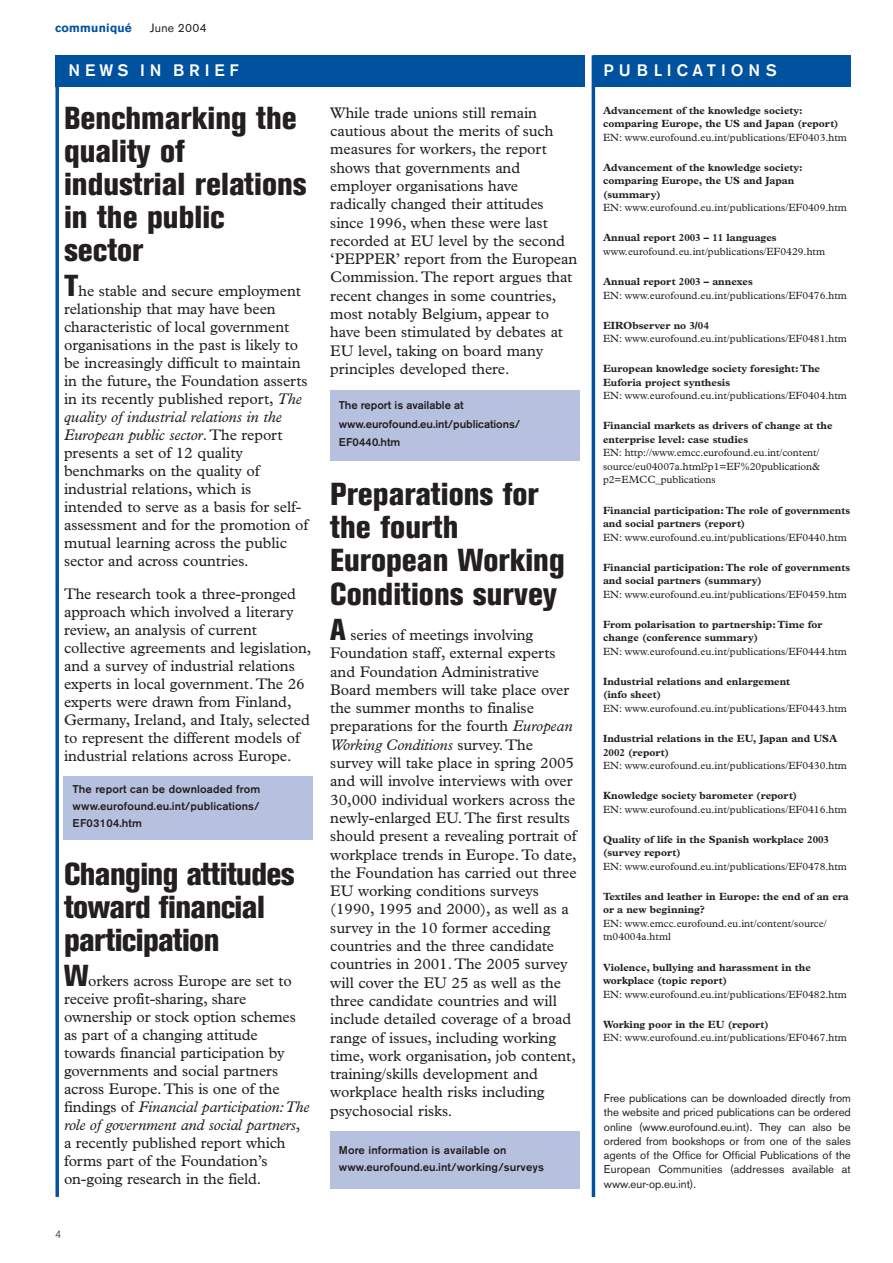
<style>
.page{position:relative;width:893px;height:1263px;background:#fff}
.page>*{position:absolute;margin:0;border:0;box-sizing:border-box;transform-origin:0 0}
.t1{font:800 condensed 31.5px/33px "Akzidenz Grotesk BE";color:#231f20}
.t2{font:800 condensed 31.5px/33px "Akzidenz Grotesk BE";letter-spacing:-.02em;color:#231f20}
.t3{font:500 16.5px "Akzidenz Grotesk BE";letter-spacing:.29em;color:#fff}
.t4{font:15.45px/18.3px "Plantin";letter-spacing:-.005em;color:#231f20}
.t5{font:700 12px "Akzidenz Grotesk BE";letter-spacing:.02em;color:#00529f}
.t6{font:12px "Akzidenz Grotesk BE";letter-spacing:.015em;color:#231f20}
.t7{font:11.25px/14.2px "Akzidenz Grotesk BE";letter-spacing:.01em;color:#231f20;text-align:justify}
.t8{font:500 11.25px/17px "Akzidenz Grotesk BE";letter-spacing:.01em;color:#231f20}
.t9{font:10.5px/13.5px "Plantin";color:#231f20;text-align:justify}
.t10{font:700 10.5px/13.5px "Plantin";color:#231f20}
.t11{font:300 10.5px "Akzidenz Grotesk BE";color:#231f20}
.s1{font-family:"Akzidenz Grotesk BE";font-weight:800;font-stretch:condensed;font-size:30px}
.s2{font-style:italic}
</style>
<div class="page">
<svg style="left:591px;top:55px;width:4px;height:1142px;background:#2c70af"></svg>
<div style="left:55px;top:55px;width:529px;height:32px;background:#00529f"></div>
<div style="left:63px;top:776px;width:249px;height:63px;background:#b6c0df"></div>
<div style="left:330px;top:1131px;width:250px;height:57px;background:#b6c0df"></div>
<div style="left:330px;top:390px;width:250px;height:71px;background:#b6c0df"></div>
<svg style="left:55px;top:87px;width:4px;height:1110px;background:#2269ab"></svg>
<div style="left:593px;top:55px;width:257px;height:32px;background:#00529f"></div>
<p class="t5" style="left:55px;top:24px;width:78px">communiqué</p>
<p class="t6" style="left:150px;top:24px;width:58px">June 2004</p>
<p class="t3" style="left:68px;top:64px;width:172px">NEWS IN BRIEF</p>
<h1 class="t1" style="left:64px;top:105px;width:244px">Benchmarking the quality of industrial relations in the public sector</h1>
<p class="t4" style="left:64px;top:283px;width:246px"><span class="s1">T</span>he stable and secure employment relationship that may have been characteristic of local government organisations in the past is likely to be increasingly difficult to maintain in the future, the Foundation asserts in its recently published report, <span class="s2">The quality of industrial relations in the European public sector</span>.The report presents a set of 12 quality benchmarks on the quality of industrial relations, which is intended to serve as a basis for self&shy;assessment and for the promotion of mutual learning across the public sector and across countries.</p>
<p class="t4" style="left:64px;top:586px;width:249px">The research took a three-pronged approach which involved a literary review, an analysis of current collective agreements and legislation, and a survey of industrial relations experts in local government.The 26 experts were drawn from Finland, Germany, Ireland, and Italy, selected to represent the different models of industrial relations across Europe.</p>
<p class="t8" style="left:73px;top:782px;width:189px;text-align:justify">The report can be downloaded from www.eurofound.eu.int/publications/ EF03104.htm</p>
<h1 class="t2" style="left:64px;top:861px;width:232px">Changing attitudes toward financial participation</h1>
<p class="t4" style="left:64px;top:974px;width:247px"><span class="s1">W</span>orkers across Europe are set to receive profit-sharing, share ownership or stock option schemes as part of a changing attitude towards financial participation by governments and social partners across Europe.This is one of the findings of <span class="s2">Financial participation:The role of government and social partners</span>, a recently published report which forms part of the Foundation’s on-going research in the field.</p>
<p class="t11" style="left:55px;top:1231px;width:8px">4</p>
<p class="t4" style="left:330px;top:105px;width:248px">While trade unions still remain cautious about the merits of such measures for workers, the report shows that governments and employer organisations have radically changed their attitudes since 1996, when these were last recorded at EU level by the second ‘PEPPER’ report from the European<br>Commission.The report argues that recent changes in some countries, most notably Belgium, appear to have been stimulated by debates at<br>EU level, taking on board many principles developed there.</p>
<p class="t8" style="left:339px;top:397px;width:183px;line-height:18.3px">The report is available at www.eurofound.eu.int/publications/<br>EF0440.htm</p>
<h1 class="t1" style="left:330px;top:480px;width:236px">Preparations for the fourth<br>European Working<br>Conditions survey</h1>
<p class="t4" style="left:330px;top:627px;width:248px"><span class="s1">A</span> series of meetings involving Foundation staff, external experts and Foundation Administrative Board members will take place over the summer months to finalise preparations for the fourth <span class="s2">European Working Conditions</span> survey.The survey will take place in spring 2005 and will involve interviews with over 30,000 individual workers across the newly-enlarged EU.The first results should present a revealing portrait of workplace trends in Europe.To date, the Foundation has carried out three EU working conditions surveys (1990, 1995 and 2000), as well as a survey in the 10 former acceding countries and the three candidate countries in 2001.The 2005 survey will cover the EU 25 as well as the three candidate countries and will include detailed coverage of a broad range of issues, including working time, work organisation, job content, training/skills development and workplace health risks including psychosocial risks.</p>
<p class="t8" style="left:339px;top:1142px;width:206px">More information is available on www.eurofound.eu.int/working/surveys</p>
<p class="t3" style="left:603px;top:64px;width:175px">PUBLICATIONS</p>
<p class="t10" style="left:603px;top:104px;width:237px">Advancement of the knowledge society: comparing Europe, the US and Japan (report)</p>
<p class="t9" style="left:603px;top:131px;width:245px">EN: www.eurofound.eu.int/publications/EF0403.htm</p>
<p class="t10" style="left:603px;top:161px;width:201px">Advancement of the knowledge society: comparing Europe, the US and Japan (summary)</p>
<p class="t9" style="left:603px;top:202px;width:245px">EN: www.eurofound.eu.int/publications/EF0409.htm</p>
<p class="t10" style="left:603px;top:232px;width:175px">Annual report 2003 – 11 languages</p>
<p class="t9" style="left:603px;top:245px;width:224px">www.eurofound.eu.int/publications/EF0429.htm</p>
<p class="t10" style="left:603px;top:276px;width:151px">Annual report 2003 – annexes</p>
<p class="t9" style="left:603px;top:289px;width:245px">EN: www.eurofound.eu.int/publications/EF0476.htm</p>
<p class="t10" style="left:603px;top:319px;width:107px">EIRObserver no 3/04</p>
<p class="t9" style="left:603px;top:333px;width:245px">EN: www.eurofound.eu.int/publications/EF0481.htm</p>
<p class="t10" style="left:603px;top:363px;width:218px">European knowledge society foresight: The<br>Euforia project synthesis</p>
<p class="t9" style="left:603px;top:390px;width:245px">EN: www.eurofound.eu.int/publications/EF0404.htm</p>
<p class="t10" style="left:603px;top:420px;width:231px">Financial markets as drivers of change at the enterprise level: case studies</p>
<p class="t9" style="left:603px;top:447px;width:218px">EN: http://www.emcc.eurofound.eu.int/content/ source/eu04007a.html?p1=EF%20publication&amp; p2=EMCC_publications</p>
<p class="t10" style="left:603px;top:504px;width:249px">Financial participation: The role of governments and social partners (report)</p>
<p class="t9" style="left:603px;top:531px;width:245px">EN: www.eurofound.eu.int/publications/EF0440.htm</p>
<p class="t10" style="left:603px;top:561px;width:249px">Financial participation: The role of governments and social partners (summary)</p>
<p class="t9" style="left:603px;top:588px;width:245px">EN: www.eurofound.eu.int/publications/EF0459.htm</p>
<p class="t10" style="left:603px;top:618px;width:221px">From polarisation to partnership: Time for change (conference summary)</p>
<p class="t9" style="left:603px;top:645px;width:245px">EN: www.eurofound.eu.int/publications/EF0444.htm</p>
<p class="t10" style="left:603px;top:676px;width:189px">Industrial relations and enlargement (info sheet)</p>
<p class="t9" style="left:603px;top:703px;width:245px">EN: www.eurofound.eu.int/publications/EF0443.htm</p>
<p class="t10" style="left:603px;top:733px;width:236px">Industrial relations in the EU, Japan and USA<br>2002 (report)</p>
<p class="t9" style="left:603px;top:760px;width:245px">EN: www.eurofound.eu.int/publications/EF0430.htm</p>
<p class="t10" style="left:603px;top:790px;width:196px">Knowledge society barometer (report)</p>
<p class="t9" style="left:603px;top:803px;width:245px">EN: www.eurofound.eu.int/publications/EF0416.htm</p>
<p class="t10" style="left:603px;top:833px;width:227px">Quality of life in the Spanish workplace 2003 (survey report)</p>
<p class="t9" style="left:603px;top:860px;width:245px">EN: www.eurofound.eu.int/publications/EF0478.htm</p>
<p class="t10" style="left:603px;top:891px;width:247px">Textiles and leather in Europe: the end of an era or a new beginning?</p>
<p class="t9" style="left:603px;top:918px;width:225px">EN: www.emcc.eurofound.eu.int/content/source/ tn04004a.html</p>
<p class="t10" style="left:603px;top:961px;width:209px">Violence, bullying and harassment in the workplace (topic report)</p>
<p class="t9" style="left:603px;top:988px;width:245px">EN: www.eurofound.eu.int/publications/EF0482.htm</p>
<p class="t10" style="left:603px;top:1018px;width:167px">Working poor in the EU (report)</p>
<p class="t9" style="left:603px;top:1032px;width:245px">EN: www.eurofound.eu.int/publications/EF0467.htm</p>
<p class="t7" style="left:604px;top:1092px;width:248px">Free publications can be downloaded directly from the website and priced publications can be ordered online (www.eurofound.eu.int). They can also be ordered from bookshops or from one of the sales agents of the Office for Official Publications of the European Communities (addresses available at www.eur-op.eu.int).</p>
</div>
